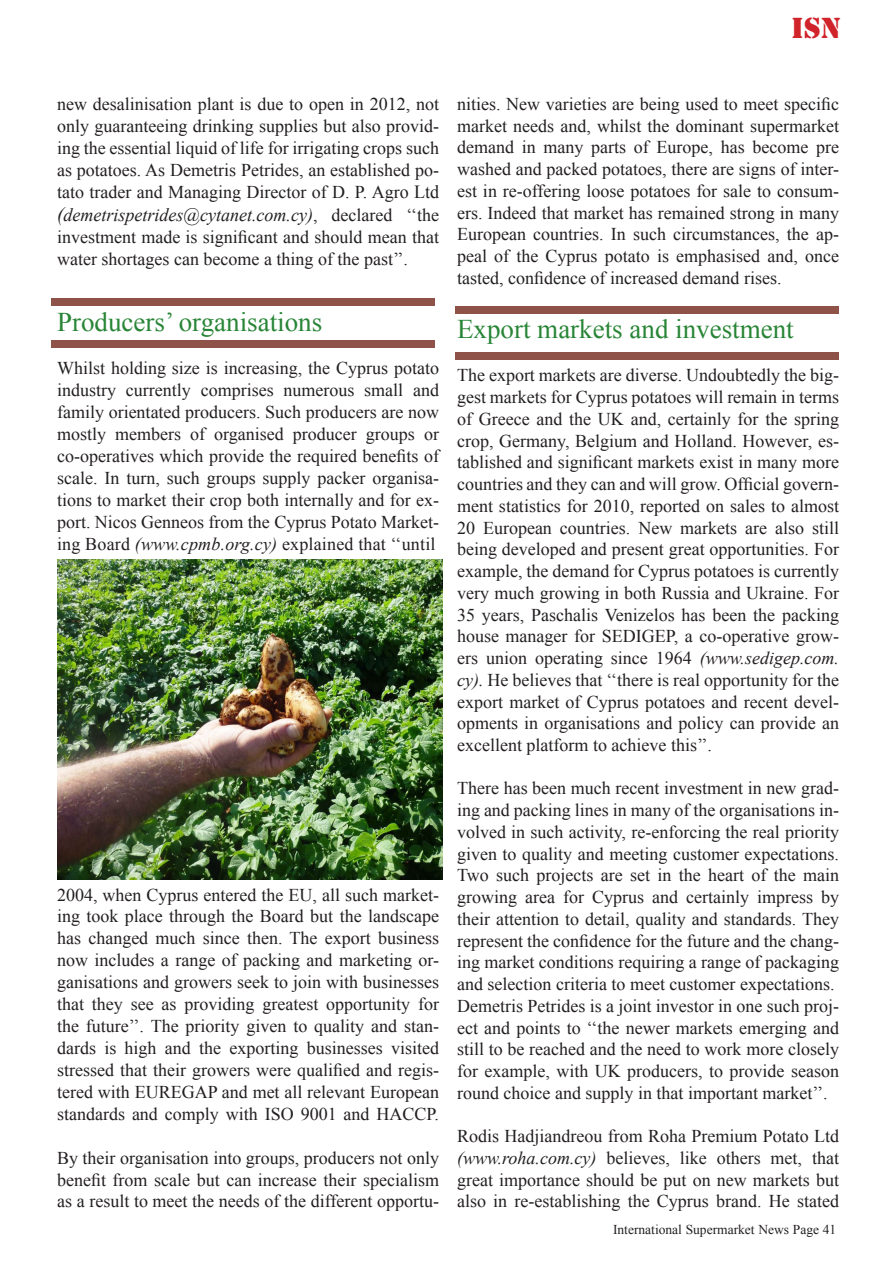
<style>
.page{position:relative;width:893px;height:1263px;background:#fff}
.page>*{position:absolute;margin:0;border:0;box-sizing:border-box;transform-origin:0 0}
.t1{font:27px "Times New Roman";color:#288536}
.t2{font:27px "Stencil Std";color:#d1232a}
.t3{font:italic 18.6px "Times New Roman";color:#231f20}
.t4{font:18px/21.8px "Times New Roman";color:#231f20;text-align:justify}
.t5{font:13.5px "Times New Roman";color:#231f20}
.s1{font-size:18.6px}
.s2{font-size:20.1px}
.s3{font-style:normal}
.s4{font-style:normal;font-size:18px}
.s5{font-style:italic}
</style>
<div class="page">
<div style="left:52px;top:340px;width:383px;height:8px;background:#8e5249"></div>
<div style="left:52px;top:298px;width:383px;height:7px;background:#8e5249"></div>
<div style="left:455px;top:352px;width:384px;height:7px;background:#8e5249"></div>
<div style="left:456px;top:306px;width:383px;height:7px;background:#8e5249"></div>
<img style="left:57px;top:560px;width:385px;height:319px">
<p class="t2" style="left:792px;top:11px;width:51px">ISN</p>
<p class="t4" style="left:57px;top:93px;width:383px">new desalinisation plant is due to open in 2012, not only guaranteeing drinking supplies but also provid&shy;ing the essential liquid of life for irrigating crops such as potatoes. As Demetris Petrides, an established po&shy;tato trader and Managing Director of D. P. Agr<span class="s1">o Ltd</span></p>
<p class="t3" style="left:57px;top:202px;width:383px"><span class="s2">(</span>demetrispetrides@cytanet.com.cy)<span class="s3">,</span> <span class="s4">declared ‘‘the</span></p>
<p class="t4" style="left:57px;top:226px;width:383px">investment made is significant and should mean that water shortages can become a thing of the past’’.</p>
<p class="t1" style="left:57px;top:303px;width:267px">Producers’ organisations</p>
<p class="t4" style="left:57px;top:357px;width:383px">Whilst holding size is increasing, the Cyprus potato industry currently comprises numerous small and family orientated producers. Such producers are now mostly members of organised producer groups or co-operatives which provide the required benefits of scale. In turn, such groups supply packer organisa&shy;tions to market their crop both internally and for ex&shy;port. Nicos Genneos from the Cyprus Potato Market&shy;ing Board <span class="s5">(www.cpmb.org.cy)</span> explained that ‘‘until</p>
<p class="t4" style="left:57px;top:883px;width:383px">2004, when Cyprus entered the EU, all such market&shy;ing took place through the Board but the landscape has changed much since then. The export business now includes a range of packing and marketing or&shy;ganisations and growers seek to join with businesses that they see as providing greatest opportunity for the future’’. The priority given to quality and stan&shy;dards is high and the exporting businesses visited stressed that their growers were qualified and regis&shy;tered with EUREGAP and met all relevant European standards and comply with ISO 9001 and HACCP.</p>
<p class="t4" style="left:57px;top:1146px;width:383px">By their organisation into groups, producers not only benefit from scale but can increase their specialism as a result to meet the needs of the different opportu-</p>
<p class="t4" style="left:457px;top:93px;width:383px">nities. New varieties are being used to meet specific market needs and, whilst the dominant supermarket demand in many parts of Europe, has become pre washed and packed potatoes, there are signs of inter&shy;est in re-offering loose potatoes for sale to consum&shy;ers. Indeed that market has remained strong in many European countries. In such circumstances, the ap&shy;peal of the Cyprus potato is emphasised and, once tasted, confidence of increased demand rises.</p>
<p class="t1" style="left:457px;top:311px;width:338px">Export markets and investment</p>
<p class="t4" style="left:457px;top:364px;width:383px">The export markets are diverse. Undoubtedly the big&shy;gest markets for Cyprus potatoes will remain in terms of Greece and the UK and, certainly for the spring crop, Germany, Belgium and Holland. However, es&shy;tablished and significant markets exist in many more countries and they can and will grow. Official govern&shy;ment statistics for 2010, reported on sales to almost 20 European countries. New markets are also still being developed and present great opportunities. For example, the demand for Cyprus potatoes is currently very much growing in both Russia and Ukraine. For 35 years, Paschalis Venizelos has been the packing house manager for SEDIGEP, a co-operative grow&shy;ers union operating since 1964 <span class="s5">(www.sedigep.com. cy).</span> He believes that ‘‘there is real opportunity for the export market of Cyprus potatoes and recent devel&shy;opments in organisations and policy can provide an excellent platform to achieve this’’.</p>
<p class="t4" style="left:457px;top:777px;width:383px">There has been much recent investment in new grad&shy;ing and packing lines in many of the organisations in&shy;volved in such activity, re-enforcing the real priority given to quality and meeting customer expectations.<br>Two such projects are set in the heart of the main growing area for Cyprus and certainly impress by their attention to detail, quality and standards. They represent the confidence for the future and the chang&shy;ing market conditions requiring a range of packaging and selection criteria to meet customer expectations.</p>
<p class="t4" style="left:457px;top:995px;width:383px">Demetris Petrides is a joint investor in one such proj&shy;ect and points to ‘‘the newer markets emerging and still to be reached and the need to work more closely for example, with UK producers, to provide season round choice and supply in that important market’’.</p>
<p class="t4" style="left:457px;top:1125px;width:383px">Rodis Hadjiandreou from Roha Premium Potato Ltd <span class="s5">(www.roha.com.cy)</span> believes, like others met, that great importance should be put on new markets but also in re-establishing the Cyprus brand. He stated</p>
<p class="t5" style="left:613px;top:1220px;width:225px">International Supermarket News Page 41</p>
</div>
